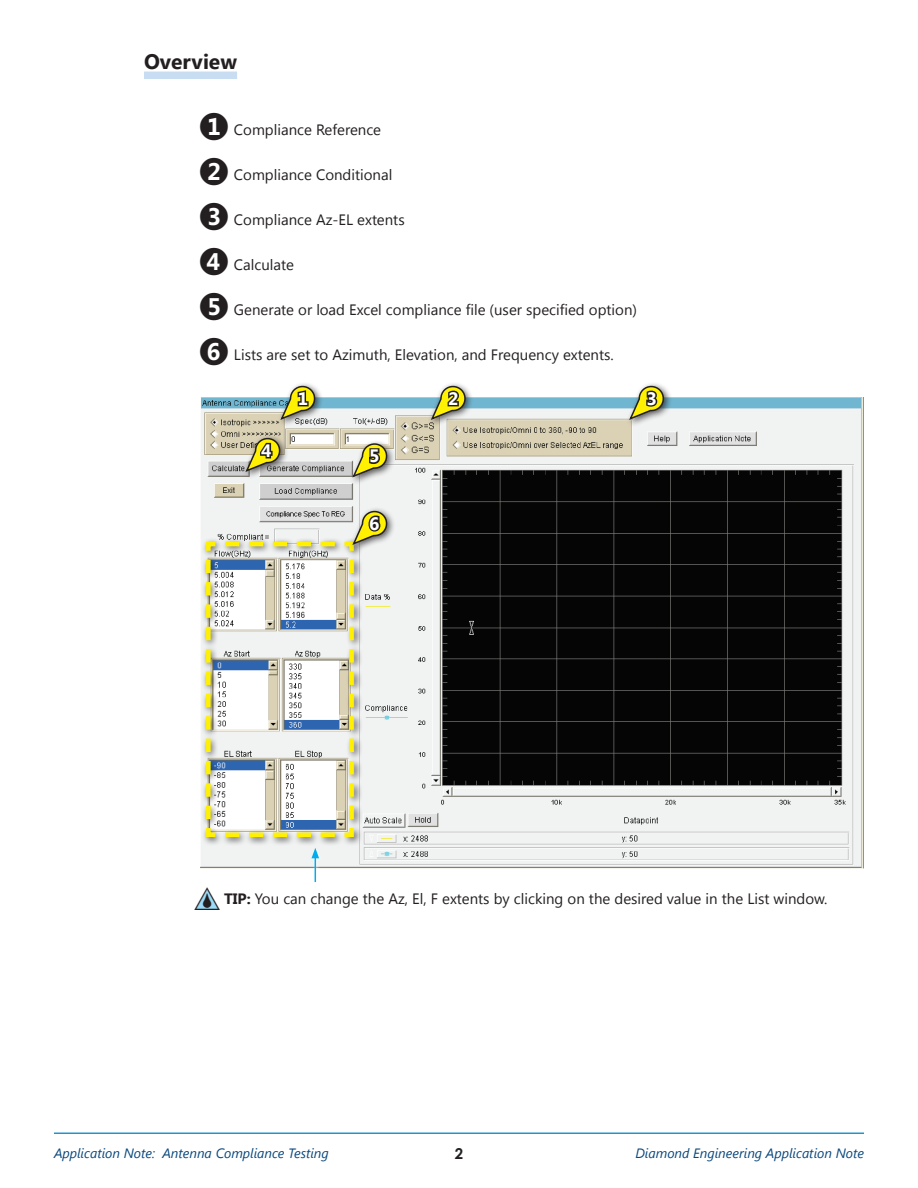
<style>
.page{position:relative;width:918px;height:1188px;background:#fff}
.page>*{position:absolute;margin:0;border:0;box-sizing:border-box;transform-origin:0 0}
.t1{font:700 21px "Segoe UI";color:#231f20}
.t2{font:700 18px "Segoe UI";color:#fff}
.t3{font:15px "Segoe UI";color:#231f20}
.t4{font:700 15px "Century Gothic";color:#231f20}
.t5{font:italic 13.5px "Segoe UI";color:#0a487d}
.s1{font-weight:700;font-size:24px}
.s2{font-weight:700}
</style>
<div class="page">
<hr style="left:54px;top:1133px;width:810px;height:1px;background:#1e96d3">
<svg style="left:144px;top:71px;width:93px;height:8px"></svg>
<img style="left:201px;top:398px;width:663px;height:471px">
<div style="left:277px;top:382px;width:47px;height:46px;background:#231f20;opacity:.75"></div>
<div style="left:626px;top:382px;width:47px;height:46px;background:#231f20;opacity:.75"></div>
<div style="left:242px;top:434px;width:47px;height:46px;background:#231f20;opacity:.75"></div>
<div style="left:349px;top:439px;width:47px;height:47px;background:#231f20;opacity:.75"></div>
<div style="left:427px;top:382px;width:47px;height:46px;background:#231f20;opacity:.75"></div>
<svg style="left:279px;top:383px;width:37px;height:38px"></svg>
<svg style="left:628px;top:383px;width:37px;height:38px"></svg>
<svg style="left:244px;top:431px;width:37px;height:42px;background:#aaa362"></svg>
<svg style="left:351px;top:441px;width:37px;height:38px"></svg>
<svg style="left:429px;top:383px;width:37px;height:38px"></svg>
<div style="left:202px;top:538px;width:160px;height:308px;background:#231f20;opacity:.75"></div>
<svg style="left:204px;top:540px;width:152px;height:299px"></svg>
<div style="left:349px;top:507px;width:47px;height:46px;background:#231f20;opacity:.75"></div>
<svg style="left:351px;top:508px;width:37px;height:38px"></svg>
<div style="left:310px;top:846px;width:13px;height:40px;background:#f6f7f7"></div>
<svg style="left:311px;top:848px;width:8px;height:34px"></svg>
<svg style="left:195px;top:889px;width:24px;height:21px"></svg>
<h1 class="t1" style="left:144px;top:47px;width:95px">Overview</h1>
<p class="t3" style="left:198px;top:120px;width:185px"><span class="s1">❶</span> Compliance Reference</p>
<p class="t3" style="left:198px;top:165px;width:196px"><span class="s1">❷</span> Compliance Conditional</p>
<p class="t3" style="left:198px;top:210px;width:208px"><span class="s1">❸</span> Compliance Az-EL extents</p>
<p class="t3" style="left:198px;top:255px;width:98px"><span class="s1">❹</span> Calculate</p>
<p class="t3" style="left:198px;top:300px;width:441px"><span class="s1">❺</span> Generate or load Excel compliance file (user specified option)</p>
<p class="t3" style="left:198px;top:345px;width:417px"><span class="s1">❻</span> Lists are set to Azimuth, Elevation, and Frequency extents.</p>
<p class="t2" style="left:298px;top:386px;width:12px">1</p>
<p class="t2" style="left:646px;top:386px;width:12px">3</p>
<p class="t2" style="left:261px;top:438px;width:12px">4</p>
<p class="t2" style="left:369px;top:443px;width:12px">5</p>
<p class="t2" style="left:448px;top:386px;width:12px">2</p>
<p class="t2" style="left:369px;top:511px;width:12px">6</p>
<p class="t3" style="left:224px;top:888px;width:605px"><span class="s2">TIP:</span> You can change the Az, El, F extents by clicking on the desired value in the List window.</p>
<p class="t5" style="left:54px;top:1144px;width:276px">Application Note: Antenna Compliance Testing</p>
<p class="t4" style="left:455px;top:1142px;width:10px">2</p>
<p class="t5" style="left:635px;top:1144px;width:230px">Diamond Engineering Application Note</p>
</div>
